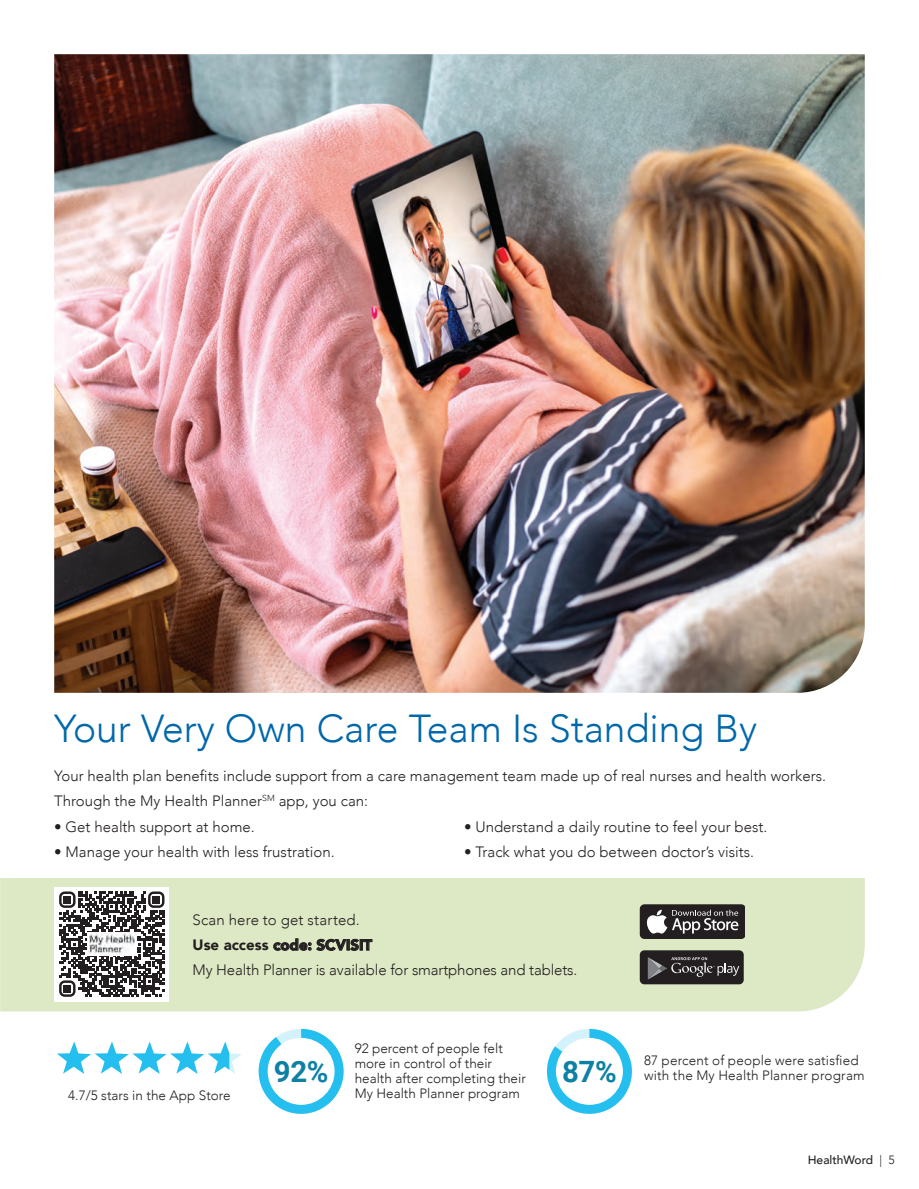
<style>
.page{position:relative;width:919px;height:1189px;background:#fff}
.page>*{position:absolute;margin:0;border:0;box-sizing:border-box;transform-origin:0 0}
.t1{font:300 39px "Avenir";color:#0067aa}
.t2{font:700 29.4px "Roboto";color:#0d81a4}
.t3{font:300 15px/24.8px "Avenir";color:#231f20}
.t4{font:300 13.5px/14.9px "Avenir";color:#231f20}
.t5{font:500 12px "Avenir";color:#231f20}
.s1{font-weight:900}
.s2{font-family:"Roboto";font-weight:700;font-size:29.4px;color:#0d81a4}
.s3{font-weight:300}
</style>
<div class="page">
<img style="left:54px;top:54px;width:810px;height:638px">
<svg style="left:258px;top:1028px;width:85px;height:85px"></svg>
<svg style="left:547px;top:1028px;width:84px;height:85px"></svg>
<svg style="left:57px;top:1041px;width:185px;height:32px"></svg>
<div style="left:0;top:878px;width:864px;height:133px;background:#dde8c4"></div>
<div style="left:54px;top:887px;width:115px;height:114px;background:#fff"></div>
<svg style="left:59px;top:891px;width:105px;height:105px"></svg>
<div style="left:64px;top:896px;width:7px;height:7px;background:#231f20"></div>
<div style="left:153px;top:896px;width:7px;height:7px;background:#231f20"></div>
<div style="left:64px;top:985px;width:7px;height:7px;background:#231f20"></div>
<img style="left:87px;top:932px;width:49px;height:23px">
<div style="left:639px;top:950px;width:104px;height:34px;background:#231f20;border-radius:5px"></div>
<svg style="left:647px;top:957px;width:92px;height:22px"></svg>
<svg style="left:639px;top:904px;width:105px;height:34px;background:#524f4f"></svg>
<h1 class="t1" style="left:54px;top:705px;width:704px">Your Very Own Care Team Is Standing By</h1>
<p class="t3" style="left:54px;top:763px;width:773px">Your health plan benefits include support from a care management team made up of real nurses and health workers.</p>
<p class="t3" style="left:54px;top:788px;width:315px">Through the My Health Planner<sup>SM</sup> app, you can:</p>
<p class="t3" style="left:54px;top:814px;width:202px">• Get health support at home.</p>
<p class="t3" style="left:464px;top:814px;width:305px">• Understand a daily routine to feel your best.</p>
<p class="t3" style="left:54px;top:839px;width:282px">• Manage your health with less frustration.</p>
<p class="t3" style="left:464px;top:839px;width:291px">• Track what you do between doctor’s visits.</p>
<p class="t3" style="left:192px;top:907px;width:386px">Scan here to get started.<br><span class="s1">Use access code: SCVISIT<br></span>My Health Planner is available for smartphones and tablets.</p>
<p class="t4" style="left:68px;top:1087px;width:164px">4.7/5 stars in the App Store</p>
<p class="t4" style="left:354px;top:1041px;width:173px">92 percent of people felt more in control of their health after completing their<br>My Health Planner program</p>
<p class="t2" style="left:274px;top:1051px;width:56px">92%</p>
<p class="t4" style="left:562px;top:1052px;width:304px;text-indent:82px">87 percent of people were satisfied<br><span class="s2">87%</span> with the My Health Planner program</p>
<p class="t5" style="left:807px;top:1149px;width:88px">HealthWord <span class="s3">| 5</span></p>
</div>
